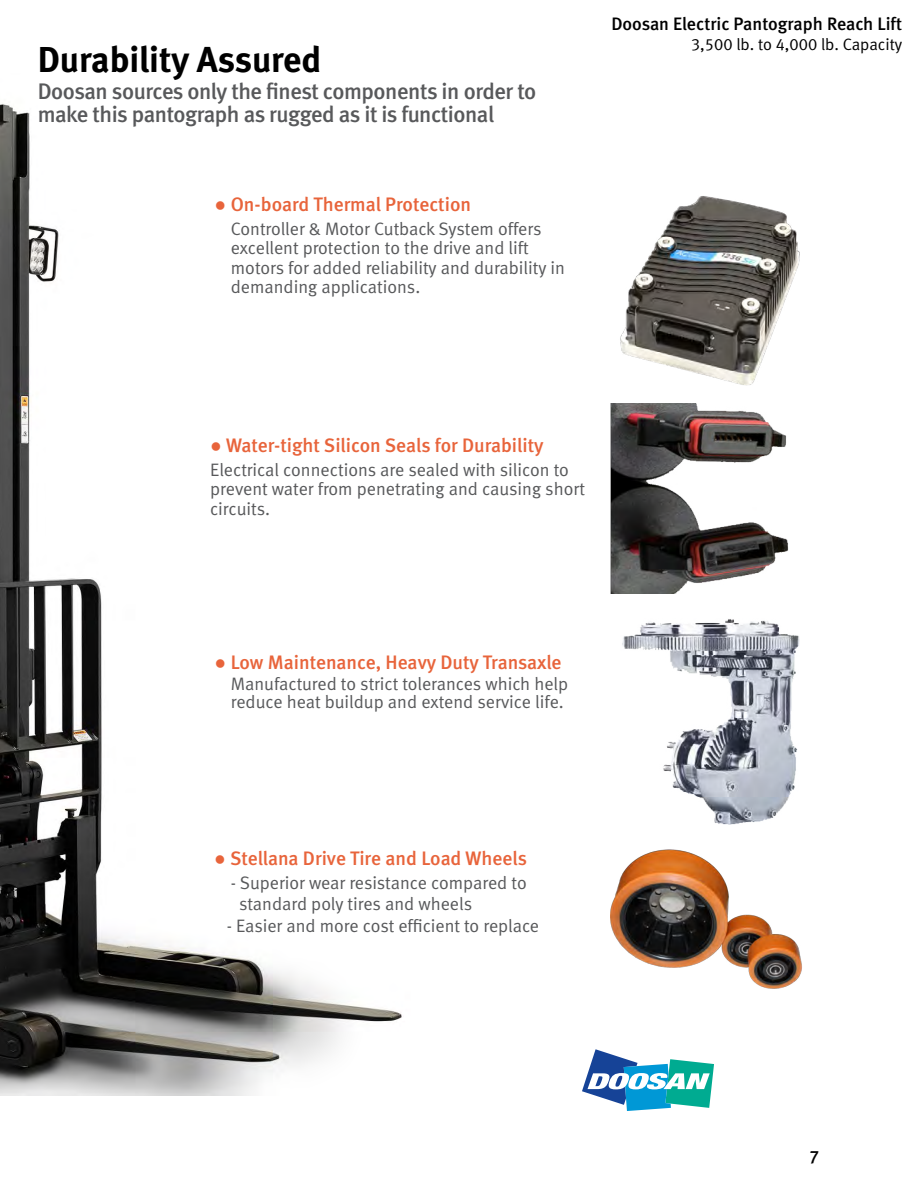
<style>
.page{position:relative;width:918px;height:1188px;background:#fff}
.page>*{position:absolute;margin:0;border:0;box-sizing:border-box;transform-origin:0 0}
.t1{font:36px "Meta Bold LF";color:#000}
.t2{font:22.5px/22.5px "Meta Medium LF";letter-spacing:-.02em;color:#58595b}
.t3{font:19.5px "Meta Medium LF";color:#e8643b}
.t4{font:18px/19.5px "Meta Normal LF";color:#58595b}
.t5{font:18px "Meta Medium LF";color:#000}
.t6{font:16.5px "Meta Normal LF";color:#000}
.s1{font-family:"Calibri"}
</style>
<div class="page">
<img style="left:0;top:104px;width:402px;height:992px">
<svg style="left:582px;top:1049px;width:132px;height:62px"></svg>
<img style="left:610px;top:403px;width:179px;height:191px">
<img style="left:610px;top:849px;width:192px;height:140px">
<img style="left:622px;top:619px;width:178px;height:206px">
<img style="left:620px;top:196px;width:180px;height:189px">
<h1 class="t1" style="left:38px;top:37px;width:285px">Durability Assured</h1>
<p class="t2" style="left:38px;top:81px;width:500px">Doosan sources only the finest components in order to make this pantograph as rugged as it is functional</p>
<p class="t3" style="left:215px;top:193px;width:258px"><span class="s1">●</span> On-board Thermal Protection</p>
<p class="t4" style="left:231px;top:219px;width:336px">Controller &amp; Motor Cutback System offers excellent protection to the drive and lift motors for added reliability and durability in demanding applications.</p>
<p class="t5" style="left:611px;top:14px;width:292px">Doosan Electric Pantograph Reach Lift</p>
<p class="t6" style="left:691px;top:35px;width:213px">3,500 lb. to 4,000 lb. Capacity</p>
<p class="t3" style="left:210px;top:433px;width:335px"><span class="s1">●</span> Water-tight Silicon Seals for Durability</p>
<p class="t4" style="left:210px;top:459px;width:376px">Electrical connections are sealed with silicon to prevent water from penetrating and causing short circuits.</p>
<p class="t3" style="left:215px;top:651px;width:349px"><span class="s1">●</span> Low Maintenance, Heavy Duty Transaxle</p>
<p class="t4" style="left:231px;top:674px;width:339px;line-height:18px">Manufactured to strict tolerances which help reduce heat buildup and extend service life.</p>
<p class="t3" style="left:214px;top:847px;width:314px"><span class="s1">●</span> Stellana Drive Tire and Load Wheels</p>
<p class="t4" style="left:239px;top:872px;width:289px;line-height:21.6px;text-indent:-8px">- Superior wear resistance compared to standard poly tires and wheels</p>
<p class="t4" style="left:227px;top:916px;width:314px">- Easier and more cost efficient to replace</p>
<p class="t5" style="left:809px;top:1146px;width:12px">7</p>
</div>
